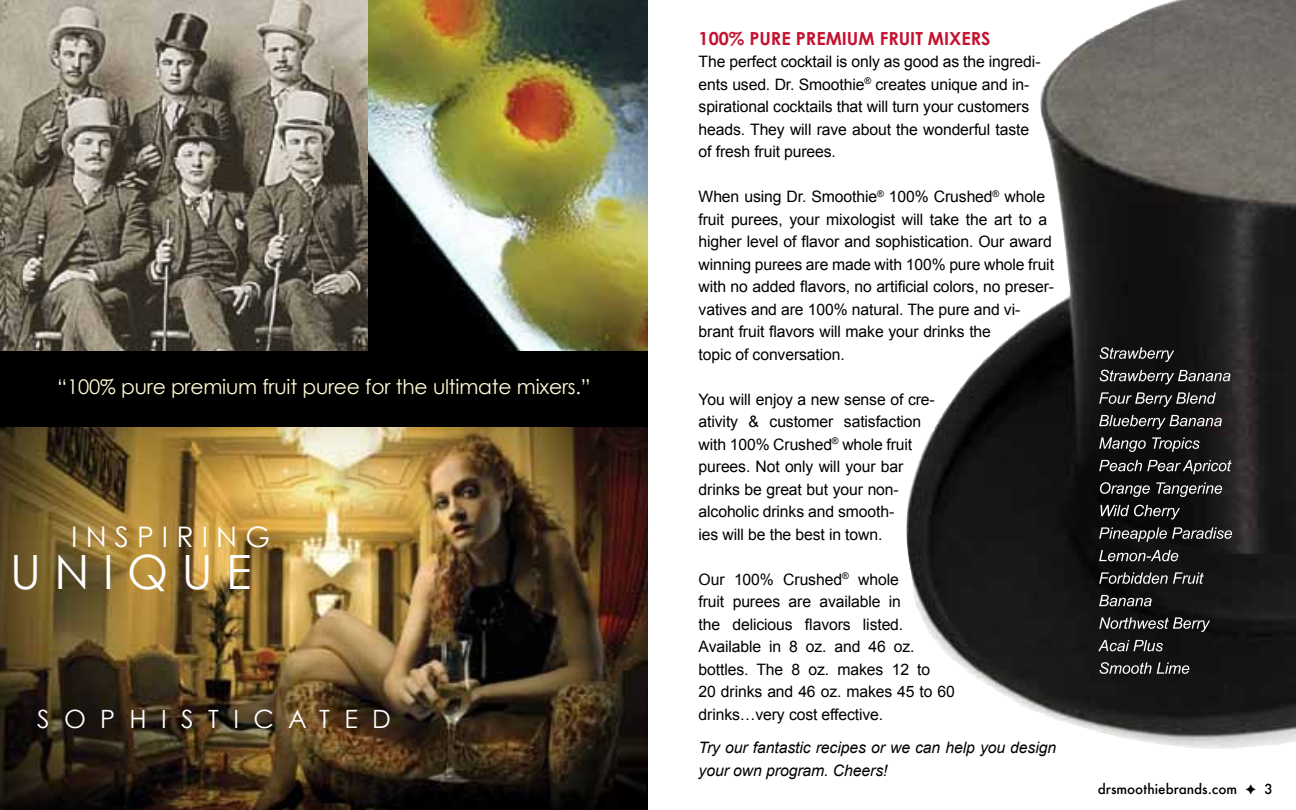
<style>
.page{position:relative;width:1296px;height:810px;background:#fff}
.page>*{position:absolute;margin:0;border:0;box-sizing:border-box;transform-origin:0 0}
.t1{font:47.25px "Century Gothic";letter-spacing:.285em;color:#fff}
.t2{font:28.35px "Century Gothic";letter-spacing:.285em;color:#fff}
.t3{font:25.2px "Century Gothic";letter-spacing:.57em;color:#fff}
.t4{font:20.25px "Century Gothic";letter-spacing:-.01em;color:#fffcd5}
.t5{font:700 18px "Century Gothic";color:#c41230}
.t6{font:15.75px/22.5px "Arial";letter-spacing:-.01em;color:#000}
.t7{font:italic 15.75px/22.5px "Arial";letter-spacing:-.005em;color:#000}
.t8{font:500 13.5px "Futura";color:#000}
</style>
<div class="page">
<img style="left:906px;top:0;width:390px;height:749px">
<img style="left:0;top:0;width:648px;height:351px">
<img style="left:0;top:426px;width:648px;height:384px">
<div style="left:0;top:351px;width:648px;height:75px;background:#000"></div>
<svg style="left:1100px;top:662px;width:89px;height:12px"></svg>
<svg style="left:1098px;top:640px;width:65px;height:11px"></svg>
<svg style="left:1099px;top:617px;width:111px;height:15px;background:#474747"></svg>
<svg style="left:1099px;top:595px;width:53px;height:11px"></svg>
<svg style="left:1099px;top:572px;width:105px;height:12px"></svg>
<svg style="left:1099px;top:550px;width:79px;height:11px"></svg>
<svg style="left:1099px;top:527px;width:133px;height:15px;background:#484848"></svg>
<svg style="left:1100px;top:505px;width:80px;height:14px"></svg>
<svg style="left:1100px;top:482px;width:122px;height:15px;background:#454545"></svg>
<svg style="left:1099px;top:460px;width:133px;height:14px;background:#474747"></svg>
<svg style="left:1099px;top:437px;width:101px;height:15px;background:#454545"></svg>
<svg style="left:1099px;top:415px;width:123px;height:14px;background:#4d4c4c"></svg>
<svg style="left:1099px;top:392px;width:117px;height:15px;background:#454545"></svg>
<svg style="left:1100px;top:370px;width:130px;height:14px;background:#4e4e4e"></svg>
<svg style="left:1100px;top:347px;width:74px;height:15px"></svg>
<p class="t4" style="left:57px;top:374px;width:535px">“100% pure premium fruit puree for the ultimate mixers.”</p>
<h2 class="t2" style="left:71px;top:520px;width:200px">INSPIRING</h2>
<h1 class="t1" style="left:10px;top:544px;width:243px">UNIQUE</h1>
<h3 class="t3" style="left:37px;top:704px;width:356px">SOPHISTICATED</h3>
<p class="t5" style="left:699px;top:27px;width:293px">100% PURE PREMIUM FRUIT MIXERS</p>
<p class="t6" style="left:699px;top:50px;width:344px">The perfect cocktail is only as good as the ingredi&shy;ents used. Dr. Smoothie<sup>®</sup> creates unique and in&shy;spirational cocktails that will turn your customers heads. They will rave about the wonderful taste of fresh fruit purees.</p>
<p class="t6" style="left:699px;top:185px;width:357px">When using Dr. Smoothie<sup>®</sup> 100% Crushed<sup>®</sup> whole fruit purees, your mixologist will take the art to a higher level of flavor and sophistication. Our award winning purees are made with 100% pure whole fruit with no added flavors, no artificial colors, no preser&shy;vatives and are 100% natural. The pure and vi&shy;brant fruit flavors will make your drinks the<br>topic of conversation.</p>
<p class="t6" style="left:699px;top:388px;width:238px">You will enjoy a new sense of cre&shy;ativity &amp; customer satisfaction with 100% Crushed<sup>®</sup> whole fruit purees. Not only will your bar drinks be great but your non&shy;alcoholic drinks and smooth-<br>ies will be the best in town.</p>
<p class="t6" style="left:699px;top:568px;width:258px">Our 100% Crushed<sup>®</sup> whole<br>fruit purees are available in<br>the delicious flavors listed.<br>Available in 8 oz. and 46 oz. bottles. The 8 oz. makes 12 to<br>20 drinks and 46 oz. makes 45 to 60 drinks…very cost effective.</p>
<p class="t7" style="left:699px;top:737px;width:359px">Try our fantastic recipes or we can help you design your own program. Cheers!</p>
<p class="t8" style="left:1098px;top:780px;width:141px">drsmoothiebrands.com</p>
<p class="t8" style="left:1265px;top:780px;width:10px">3</p>
</div>
